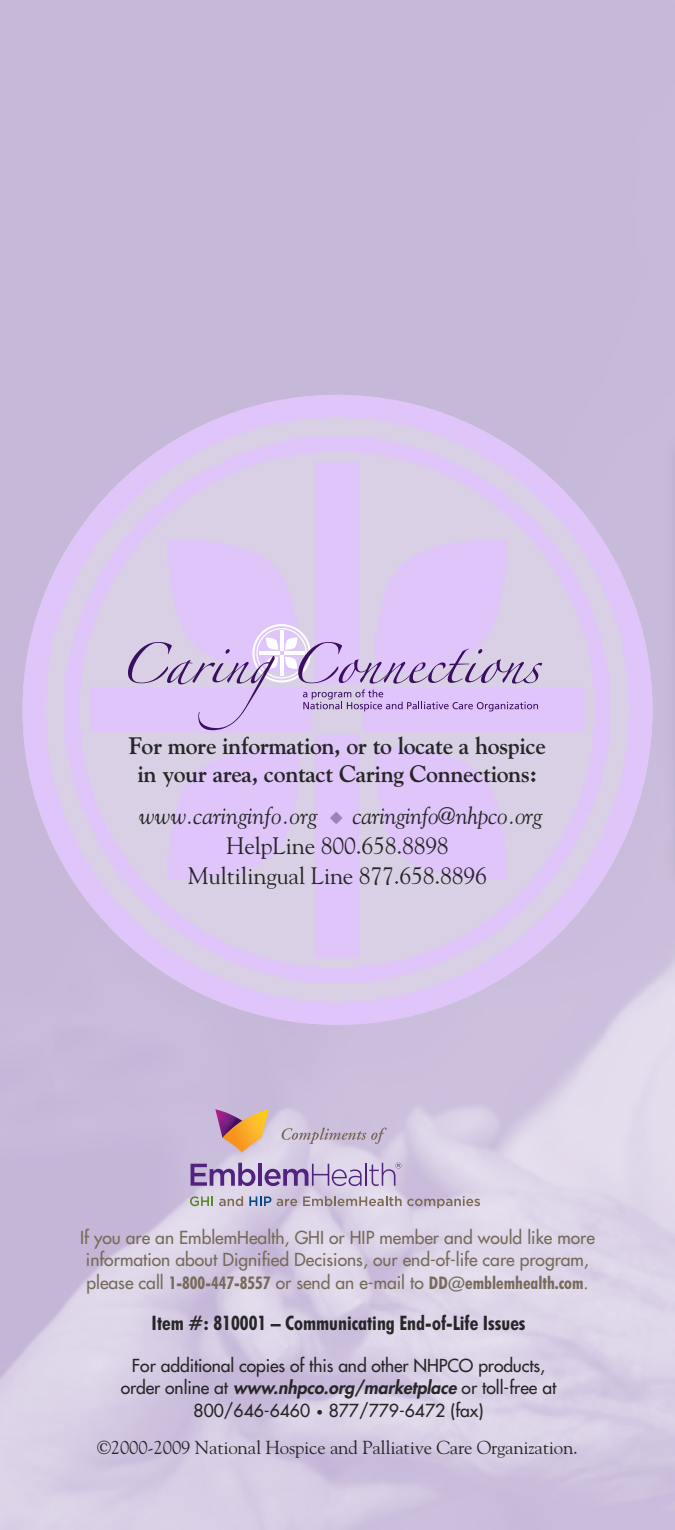
<style>
.page{position:relative;width:675px;height:1530px;background:#fff}
.page>*{position:absolute;margin:0;border:0;box-sizing:border-box;transform-origin:0 0}
.t1{font:23.75px/27.5px "Goudy Bold Os F";letter-spacing:-.02em;color:#272627;text-align:center}
.t2{font:23.75px/30px "Goudy";letter-spacing:-.01em;color:#272627;text-align:center}
.t3{font:23.75px "Goudy Italic Os F";letter-spacing:-.01em;color:#272627}
.t4{font:700 condensed 20px "Futura BT";color:#272627}
.t5{font:18.75px "Goudy";letter-spacing:-.01em;color:#272627}
.t6{font:17.5px/22.5px "Futura";letter-spacing:-.005em;color:#272627;text-align:center}
.t7{font:17.5px/22.5px "Futura";color:#766a59;text-align:center}
.t8{font:700 condensed 17.5px "Futura BT";color:#766a59}
.s1{color:#a080b7}
.s2{font-family:"Futura";font-weight:400;font-stretch:normal}
.s3{font-weight:800;font-style:italic}
.s4{font-size:12.5px}
</style>
<div class="page">
<img style="left:0;top:0;width:675px;height:1530px">
<img style="left:22px;top:395px;width:631px;height:630px">
<svg style="left:128px;top:624px;width:414px;height:106px;background:#d2bde8"></svg>
<div style="left:663px;top:430px;width:12px;height:467px;background:#c6b9d8"></div>
<svg style="left:190px;top:1196px;width:23px;height:10px"></svg>
<svg style="left:219px;top:1196px;width:24px;height:10px"></svg>
<svg style="left:249px;top:1197px;width:22px;height:9px"></svg>
<svg style="left:277px;top:1199px;width:20px;height:7px"></svg>
<svg style="left:303px;top:1196px;width:177px;height:12px;background:#bcb0b9"></svg>
<svg style="left:282px;top:1128px;width:105px;height:16px;background:#bfb2c3"></svg>
<svg style="left:191px;top:1163px;width:64px;height:23px"></svg>
<hr style="left:258px;top:1163px;width:4px;height:23px;background:#52227f">
<svg style="left:265px;top:1164px;width:97px;height:22px;background:#b19cc7"></svg>
<hr style="left:365px;top:1163px;width:2px;height:23px;background:#52227f">
<svg style="left:215px;top:1109px;width:54px;height:43px;background:#d29e81"></svg>
<svg style="left:369px;top:1163px;width:33px;height:23px"></svg>
<h1 class="t1" style="left:129px;top:734px;width:419px">For more information, or to locate a hospice in your area, contact Caring Connections:</h1>
<h1 class="t3" style="left:139px;top:807px;width:405px">www.caringinfo.org <span class="s1">◆</span> caringinfo@nhpco.org</h1>
<h1 class="t2" style="left:188px;top:831px;width:301px">HelpLine 800.658.8898<br>Multilingual Line 877.658.8896</h1>
<p class="t7" style="left:80px;top:1227px;width:516px">If you are an EmblemHealth, GHI or HIP member and would like more information about Dignified Decisions, our end-of-life care program,</p>
<p class="t8" style="left:86px;top:1276px;width:504px"><span class="s2">please call</span> 1-800-447-8557 <span class="s2">or send an e-mail to</span> DD@emblemhealth.com<span class="s2">.</span></p>
<p class="t4" style="left:152px;top:1314px;width:375px">Item #: 810001 – Communicating End-of-Life Issues</p>
<p class="t6" style="left:121px;top:1355px;width:437px">For additional copies of this and other NHPCO products, order online at <span class="s3">www.nhpco.org/marketplace</span> or toll-free at<br>800/646-6460 <span class="s4">•</span> 877/779-6472 (fax)</p>
<p class="t5" style="left:97px;top:1437px;width:482px">©2000-2009 National Hospice and Palliative Care Organization.</p>
</div>
